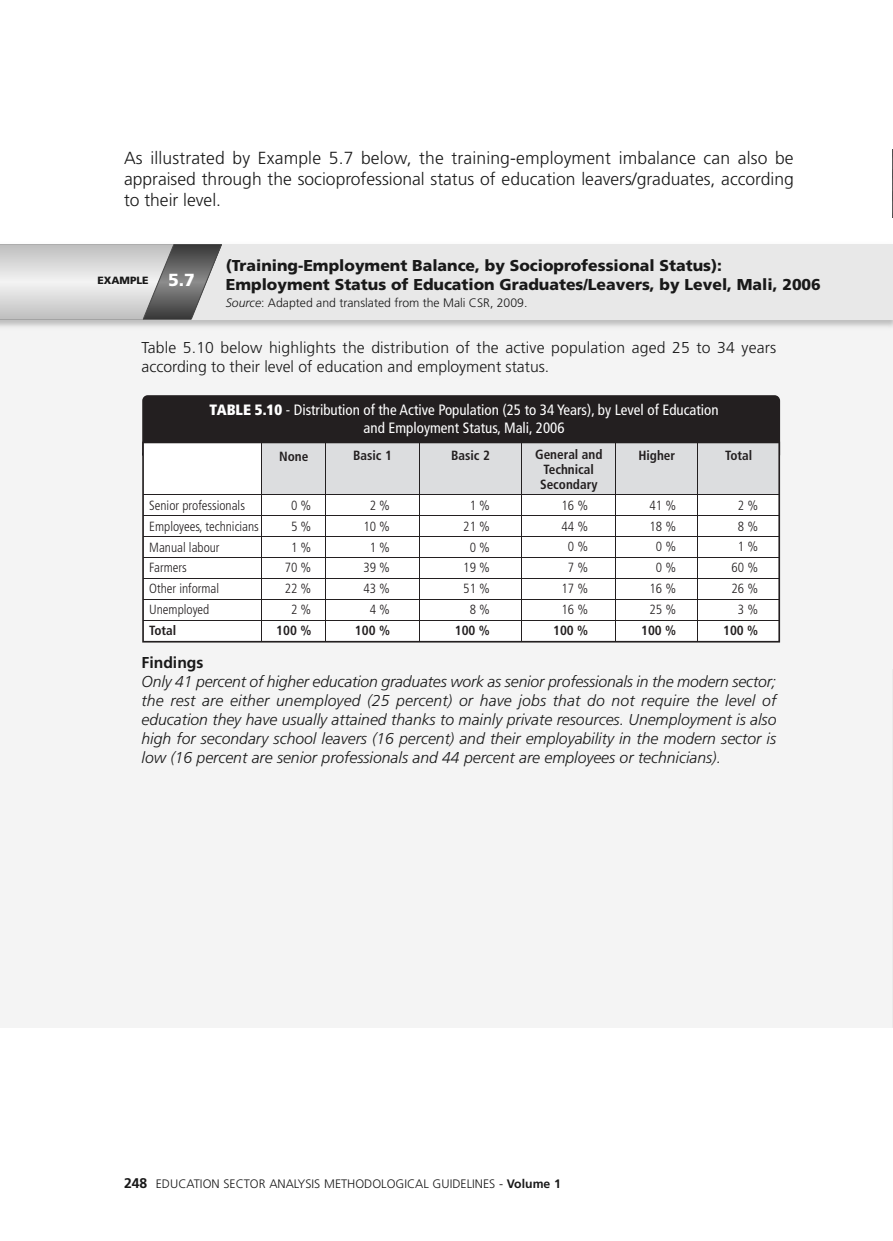
<style>
.page{position:relative;width:893px;height:1241px;background:#fff}
.page>*{position:absolute;margin:0;border:0;box-sizing:border-box;transform-origin:0 0}
.t1{font:300 17.5px/21px "Frutiger";color:#191919;text-align:justify}
.t2{font:italic 300 15.75px/18.9px "Frutiger";color:#191919;text-align:justify}
.t3{font:300 15.75px/18.9px "Frutiger";letter-spacing:.01em;color:#191919}
.t4{font:900 15.75px/18.9px "Frutiger";color:#191919}
.t5{font:700 15.75px "Frutiger";color:#191919}
.t6{font:condensed 14.88px/18px "Frutiger";color:#fff;text-align:center}
.t7{font:300 condensed 13.3px/20.8px "Frutiger";color:#231f20;text-align:center}
.t8{font:700 condensed 13.3px/14.9px "Frutiger";color:#231f20}
.t9{font:300 12.25px "Frutiger";color:#191919}
.t10{font:900 10.5px "Frutiger";color:#191919}
.s1{font-size:17.5px;color:#fff}
.s2{font-style:italic}
.s3{font-weight:900}
.s4{font-weight:700;font-size:14px}
.s5{font-weight:700}
</style>
<div class="page">
<div style="left:0;top:254px;width:893px;height:773px;background:#f4f4f4"></div>
<div style="left:0;top:244px;width:893px;height:75px;background:#e8e8e8"></div>
<svg style="left:0;top:244px;width:223px;height:76px"></svg>
<hr style="left:892px;top:244px;width:1px;height:99px;background:#fff">
<hr style="left:892px;top:663px;width:1px;height:428px;background:#eee">
<img style="left:892px;top:149px;width:1px;height:69px">
<div style="left:142px;top:495px;width:638px;height:147px;background:#fff"></div>
<svg style="left:142px;top:395px;width:638px;height:100px;background:#848384"></svg>
<hr style="left:261px;top:442px;width:1px;height:199px;background:#231f20">
<hr style="left:521px;top:442px;width:1px;height:199px;background:#231f20">
<hr style="left:697px;top:442px;width:1px;height:199px;background:#231f20">
<hr style="left:615px;top:442px;width:1px;height:199px;background:#231f20">
<hr style="left:143px;top:494px;width:636px;height:1px;background:#231f20">
<hr style="left:143px;top:515px;width:636px;height:1px;background:#231f20">
<hr style="left:143px;top:557px;width:636px;height:1px;background:#231f20">
<hr style="left:143px;top:536px;width:636px;height:1px;background:#231f20">
<hr style="left:143px;top:578px;width:636px;height:1px;background:#231f20">
<hr style="left:143px;top:599px;width:636px;height:1px;background:#231f20">
<hr style="left:143px;top:620px;width:636px;height:1px;background:#231f20">
<hr style="left:325px;top:442px;width:1px;height:199px;background:#231f20">
<hr style="left:419px;top:442px;width:1px;height:199px;background:#231f20">
<div style="left:868px;top:553px;width:25px;height:115px;background:#f4f4f4"></div>
<p class="t1" style="left:124px;top:149px;width:671px">As illustrated by Example 5.7 below, the training-employment imbalance can also be appraised through the socioprofessional status of education leavers/graduates, according to their level.</p>
<p class="t10" style="left:97px;top:276px;width:99px">EXAMPLE <span class="s1">5.7</span></p>
<p class="t4" style="left:226px;top:257px;width:597px">(Training-Employment Balance, by Socioprofessional Status):<br>Employment Status of Education Graduates/Leavers, by Level, Mali, 2006</p>
<p class="t9" style="left:226px;top:297px;width:303px"><span class="s2">Source</span>: Adapted and translated from the Mali CSR, 2009.</p>
<p class="t3" style="left:142px;top:339px;width:636px">Table 5.10 below highlights the distribution of the active population aged 25 to 34 years according to their level of education and employment status.</p>
<p class="t6" style="left:209px;top:402px;width:511px"><span class="s3">TABLE 5.10</span> - Distribution of the Active Population (25 to 34 Years), by Level of Education and Employment Status, Mali, 2006</p>
<p class="t7" style="left:149px;top:496px;width:111px;text-align:left">Senior professionals<br>Employees, technicians<br>Manual labour<br>Farmers<br>Other informal<br>Unemployed</p>
<p class="t8" style="left:149px;top:623px;width:29px">Total</p>
<p class="t8" style="left:279px;top:449px;width:31px">None</p>
<p class="t7" style="left:285px;top:496px;width:28px">0 %<br>5 %<br>1 %<br>70 %<br>22 %<br>2 %</p>
<p class="t8" style="left:276px;top:623px;width:37px">100 %</p>
<p class="t8" style="left:353px;top:449px;width:40px">Basic 1</p>
<p class="t8" style="left:451px;top:449px;width:40px">Basic 2</p>
<p class="t8" style="left:535px;top:448px;width:69px">General and</p>
<p class="t8" style="left:638px;top:449px;width:38px">Higher</p>
<p class="t8" style="left:725px;top:449px;width:29px">Total</p>
<p class="t8" style="left:540px;top:463px;width:59px">Technical<br>Secondary</p>
<p class="t7" style="left:363px;top:496px;width:28px">2 %<br>10 %<br>1 %<br>39 %<br>43 %<br>4 %</p>
<p class="t8" style="left:355px;top:623px;width:37px">100 %</p>
<p class="t7" style="left:463px;top:496px;width:28px">1 %<br>21 %<br>0 %<br>19 %<br>51 %<br>8 %</p>
<p class="t8" style="left:455px;top:623px;width:37px">100 %</p>
<p class="t7" style="left:562px;top:496px;width:28px">16 %<br>44 %<br>0 %<br>7 %<br>17 %<br>16 %</p>
<p class="t8" style="left:553px;top:623px;width:37px">100 %</p>
<p class="t7" style="left:650px;top:496px;width:28px">41 %<br>18 %<br>0 %<br>0 %<br>16 %<br>25 %</p>
<p class="t8" style="left:641px;top:623px;width:37px">100 %</p>
<p class="t7" style="left:732px;top:496px;width:28px">2 %<br>8 %<br>1 %<br>60 %<br>26 %<br>3 %</p>
<p class="t8" style="left:723px;top:623px;width:37px">100 %</p>
<p class="t5" style="left:142px;top:656px;width:64px">Findings</p>
<p class="t2" style="left:142px;top:673px;width:636px">Only 41 percent of higher education graduates work as senior professionals in the modern sector; the rest are either unemployed (25 percent) or have jobs that do not require the level of education they have usually attained thanks to mainly private resources. Unemployment is also high for secondary school leavers (16 percent) and their employability in the modern sector is low (16 percent are senior professionals and 44 percent are employees or technicians).</p>
<p class="t9" style="left:124px;top:1178px;width:438px"><span class="s4">248</span> EDUCATION SECTOR ANALYSIS METHODOLOGICAL GUIDELINES - <span class="s5">Volume 1</span></p>
</div>
